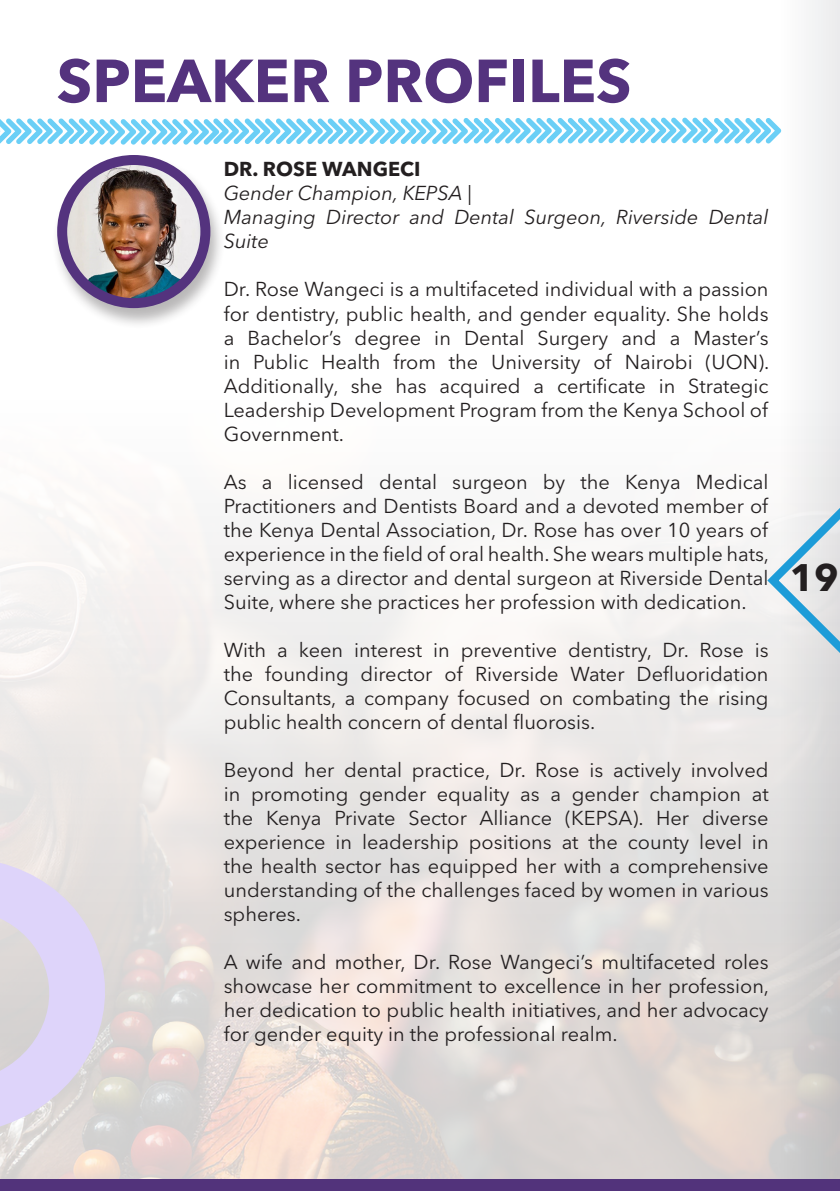
<style>
.page{position:relative;width:840px;height:1191px;background:#fff}
.page>*{position:absolute;margin:0;border:0;box-sizing:border-box;transform-origin:0 0}
.t1{font:700 60px "Avenir Next LT Pro";color:#54337e}
.t2{font:700 38px "Avenir Next LT Pro";color:#231f20}
.t3{font:20px/24px "Avenir Next LT Pro";color:#231f20;text-align:justify}
.t4{font:italic 20px/24px "Avenir Next LT Pro";color:#231f20}
.t5{font:700 20px "Avenir Next LT Pro";color:#231f20}
</style>
<div class="page">
<div style="left:576px;top:0;width:263px;height:1191px;background:linear-gradient(to right,#fff,#f7f7f8)"></div>
<img style="left:0;top:336px;width:839px;height:843px">
<svg style="left:0;top:117px;width:781px;height:28px"></svg>
<svg style="left:761px;top:418px;width:78px;height:324px"></svg>
<div style="left:0;top:1179px;width:839px;height:12px;background:#52337b"></div>
<svg style="left:0;top:859px;width:125px;height:275px;background:#ddd6e6"></svg>
<div style="left:51px;top:154px;width:175px;height:175px;background:#231f20;opacity:.32"></div>
<img style="left:62px;top:161px;width:143px;height:142px">
<div style="left:57px;top:155px;width:153px;height:153px;border:10px solid #54337e;border-radius:50%"></div>
<p class="t1" style="left:57px;top:44px;width:576px">SPEAKER PROFILES</p>
<p class="t5" style="left:224px;top:157px;width:198px">DR. ROSE WANGECI</p>
<p class="t4" style="left:224px;top:181px;width:249px">Gender Champion, KEPSA |</p>
<p class="t4" style="left:224px;top:205px;width:546px">Managing Director and Dental Surgeon, Riverside Dental<br>Suite</p>
<p class="t3" style="left:224px;top:277px;width:546px">Dr. Rose Wangeci is a multifaceted individual with a passion for dentistry, public health, and gender equality. She holds a Bachelor’s degree in Dental Surgery and a Master’s in Public Health from the University of Nairobi (UON).<br>Additionally, she has acquired a certificate in Strategic Leadership Development Program from the Kenya School of Government.</p>
<p class="t3" style="left:224px;top:469px;width:546px">As a licensed dental surgeon by the Kenya Medical Practitioners and Dentists Board and a devoted member of the Kenya Dental Association, Dr. Rose has over 10 years of experience in the field of oral health. She wears multiple hats, serving as a director and dental surgeon at Riverside Dental Suite, where she practices her profession with dedication.</p>
<p class="t3" style="left:224px;top:637px;width:546px">With a keen interest in preventive dentistry, Dr. Rose is the founding director of Riverside Water Defluoridation Consultants, a company focused on combating the rising public health concern of dental fluorosis.</p>
<p class="t3" style="left:224px;top:757px;width:546px">Beyond her dental practice, Dr. Rose is actively involved in promoting gender equality as a gender champion at the Kenya Private Sector Alliance (KEPSA). Her diverse experience in leadership positions at the county level in the health sector has equipped her with a comprehensive understanding of the challenges faced by women in various spheres.</p>
<p class="t3" style="left:224px;top:949px;width:546px">A wife and mother, Dr. Rose Wangeci’s multifaceted roles showcase her commitment to excellence in her profession, her dedication to public health initiatives, and her advocacy for gender equity in the professional realm.</p>
<h2 class="t2" style="left:789px;top:554px;width:51px">19</h2>
</div>
